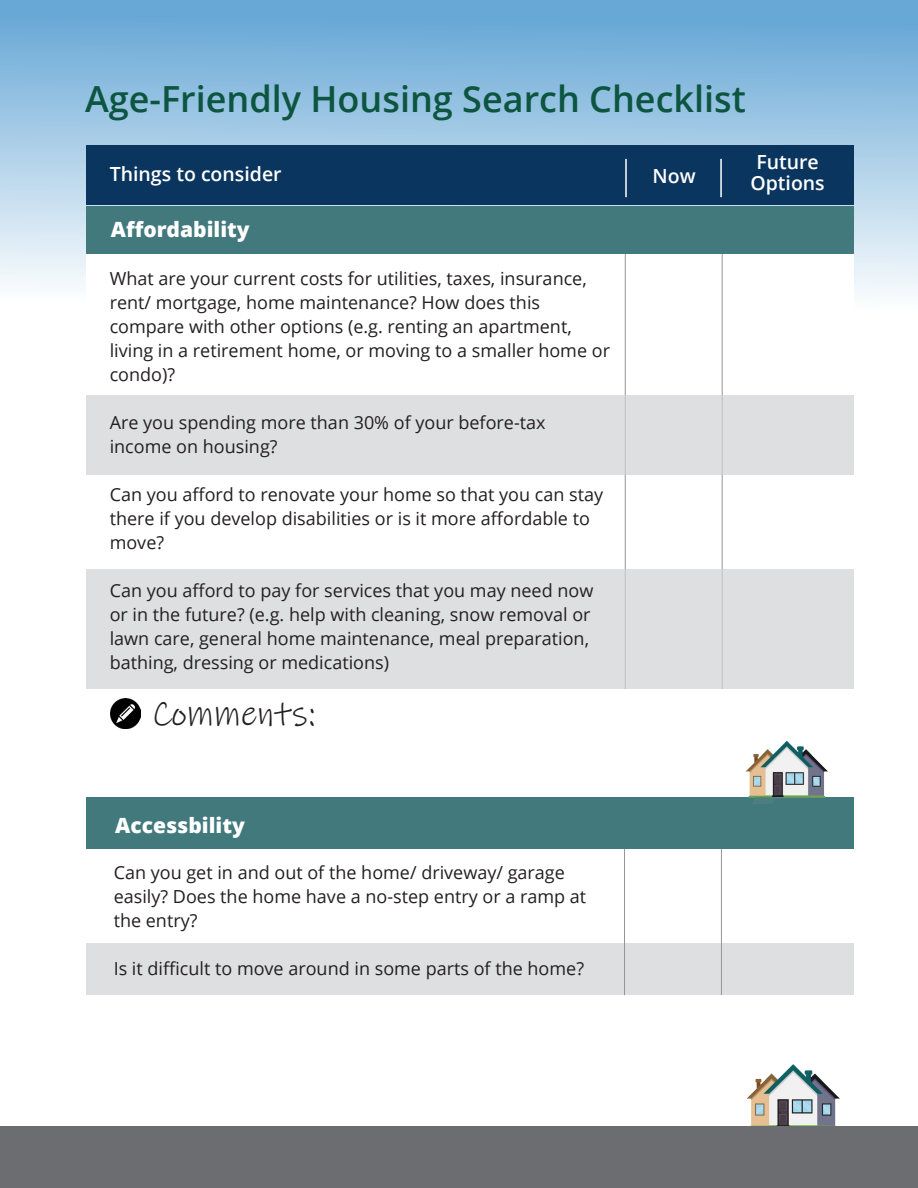
<style>
.page{position:relative;width:918px;height:1188px;background:#fff}
.page>*{position:absolute;margin:0;border:0;box-sizing:border-box;transform-origin:0 0}
.t1{font:600 36px "Open Sans";color:#0d5540}
.t2{font:36px "Ink Free";color:#231f20}
.t3{font:800 21px "Open Sans";color:#fff}
.t4{font:600 19.5px "Open Sans";color:#fff}
.t5{font:18px/24px "Open Sans";color:#231f20}
</style>
<div class="page">
<div style="left:0;top:0;width:918px;height:385px;background:linear-gradient(to bottom,#65a6d5,#fff)"></div>
<div style="left:86px;top:206px;width:767px;height:887px;background:#fff"></div>
<hr style="left:722px;top:243px;width:1px;height:446px;background:#939598">
<hr style="left:625px;top:243px;width:1px;height:446px;background:#939598">
<img style="left:738px;top:1064px;width:112px;height:63px">
<div style="left:0;top:1127px;width:918px;height:61px;background:#6c6d70"></div>
<div style="left:86px;top:145px;width:767px;height:60px;background:#0a355e"></div>
<hr style="left:625px;top:159px;width:2px;height:38px;background:#fff">
<hr style="left:720px;top:159px;width:2px;height:38px;background:#fff">
<div style="left:87px;top:797px;width:767px;height:52px;background:#42797c"></div>
<img style="left:745px;top:741px;width:83px;height:62px">
<div style="left:87px;top:396px;width:767px;height:79px;background:#dedfe0"></div>
<div style="left:86px;top:943px;width:767px;height:52px;background:#dedfe0"></div>
<div style="left:86px;top:569px;width:767px;height:120px;background:#dedfe0"></div>
<hr style="left:721px;top:849px;width:1px;height:146px;background:#939598">
<hr style="left:624px;top:849px;width:1px;height:146px;background:#939598">
<img style="left:111px;top:698px;width:30px;height:30px">
<div style="left:86px;top:206px;width:767px;height:48px;background:#42797c"></div>
<p class="t1" style="left:85px;top:75px;width:662px">Age-Friendly Housing Search Checklist</p>
<p class="t4" style="left:110px;top:161px;width:173px">Things to consider</p>
<p class="t4" style="left:653px;top:162px;width:45px">Now</p>
<p class="t3" style="left:111px;top:214px;width:140px">Affordability</p>
<p class="t5" style="left:110px;top:266px;width:502px">What are your current costs for utilities, taxes, insurance, rent/ mortgage, home maintenance? How does this compare with other options (e.g. renting an apartment, living in a retirement home, or moving to a smaller home or condo)?</p>
<p class="t5" style="left:110px;top:410px;width:437px">Are you spending more than 30% of your before-tax income on housing?</p>
<p class="t5" style="left:110px;top:482px;width:495px">Can you afford to renovate your home so that you can stay there if you develop disabilities or is it more affordable to move?</p>
<p class="t5" style="left:110px;top:578px;width:485px">Can you afford to pay for services that you may need now or in the future? (e.g. help with cleaning, snow removal or lawn care, general home maintenance, meal preparation, bathing, dressing or medications)</p>
<p class="t2" style="left:152px;top:693px;width:165px">Comments:</p>
<p class="t3" style="left:115px;top:810px;width:131px">Accessbility</p>
<p class="t5" style="left:114px;top:860px;width:474px">Can you get in and out of the home/ driveway/ garage easily? Does the home have a no-step entry or a ramp at the entry?</p>
<p class="t5" style="left:114px;top:956px;width:472px">Is it difficult to move around in some parts of the home?</p>
<p class="t4" style="left:756px;top:149px;width:64px">Future</p>
<p class="t4" style="left:750px;top:170px;width:76px">Options</p>
</div>
